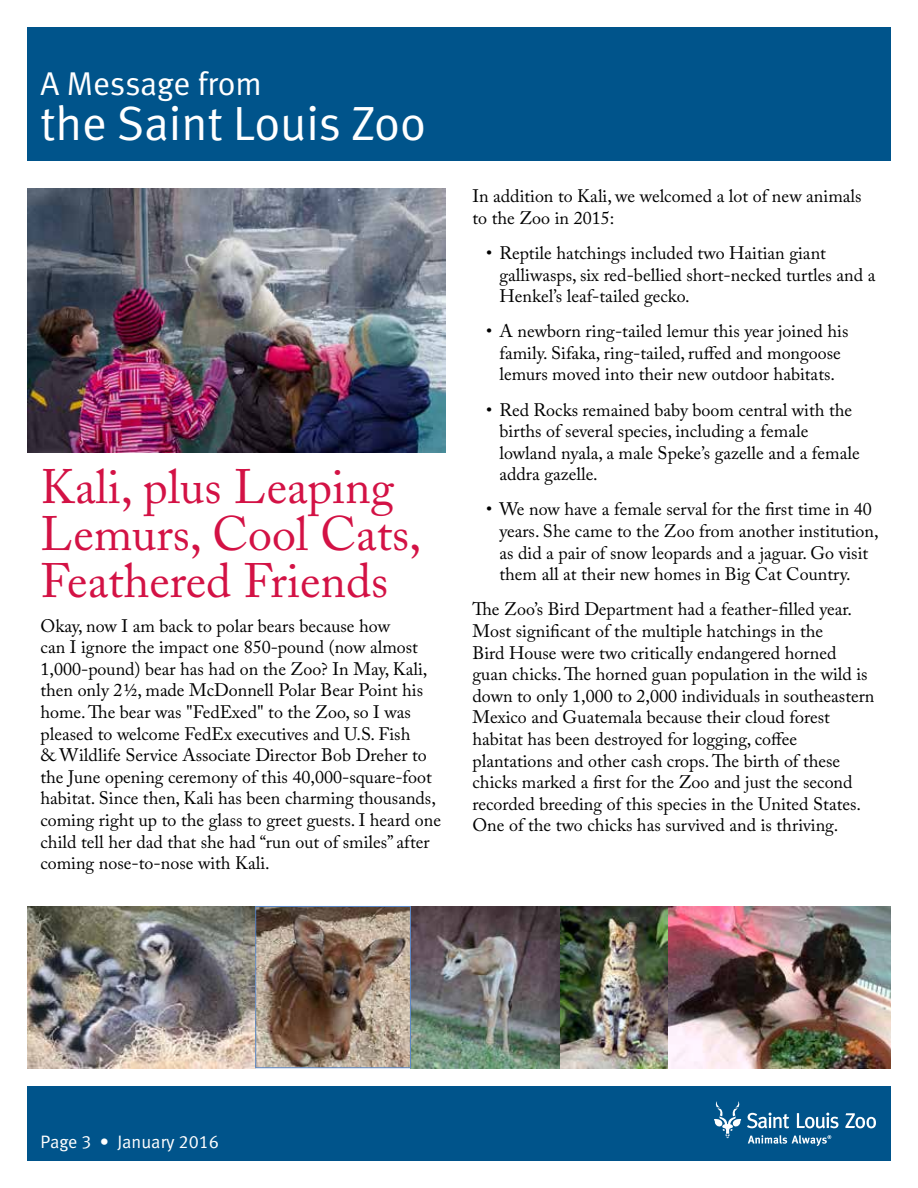
<style>
.page{position:relative;width:918px;height:1188px;background:#fff}
.page>*{position:absolute;margin:0;border:0;box-sizing:border-box;transform-origin:0 0}
.t1{font:48px/46.5px "Adobe Caslon";color:#d31245}
.t2{font:48px "Meta Normal LF";color:#fff}
.t3{font:33px "Meta Normal LF";letter-spacing:-.005em;color:#fff}
.t4{font:18px/21.6px "Adobe Caslon Pro";color:#000}
.t5{font:18px "Meta Normal LF";color:#fff}
</style>
<div class="page">
<div style="left:27px;top:27px;width:864px;height:133px;background:#00548b"></div>
<div style="left:27px;top:1086px;width:864px;height:75px;background:#00548b"></div>
<svg style="left:747px;top:1113px;width:42px;height:15px"></svg>
<svg style="left:797px;top:1113px;width:42px;height:16px"></svg>
<svg style="left:845px;top:1113px;width:31px;height:15px"></svg>
<svg style="left:714px;top:1101px;width:27px;height:37px"></svg>
<svg style="left:748px;top:1135px;width:83px;height:11px"></svg>
<img style="left:27px;top:189px;width:419px;height:264px">
<img style="left:27px;top:906px;width:864px;height:163px">
<div style="left:255px;top:906px;width:156px;height:162px;border:1px solid #5a87c6"></div>
<h2 class="t3" style="left:40px;top:64px;width:223px">A Message from</h2>
<h1 class="t2" style="left:40px;top:96px;width:387px">the Saint Louis Zoo</h1>
<h1 class="t1" style="left:40px;top:465px;width:382px">Kali, plus Leaping<br>Lemurs, Cool Cats,<br>Feathered Friends</h1>
<p class="t4" style="left:40px;top:615px;width:402px">Okay, now I am back to polar bears because how<br>can I ignore the impact one 850-pound (now almost 1,000-pound) bear has had on the Zoo? In May, Kali, then only 2½, made McDonnell Polar Bear Point his home. The bear was "FedExed" to the Zoo, so I was pleased to welcome FedEx executives and U.S. Fish<br>&amp; Wildlife Service Associate Director Bob Dreher to the June opening ceremony of this 40,000-square-foot habitat. Since then, Kali has been charming thousands, coming right up to the glass to greet guests. I heard one child tell her dad that she had “run out of smiles” after coming nose-to-nose with Kali.</p>
<p class="t4" style="left:472px;top:185px;width:391px">In addition to Kali, we welcomed a lot of new animals to the Zoo in 2015:</p>
<p class="t4" style="left:500px;top:242px;width:377px;text-indent:-14px">• Reptile hatchings included two Haitian giant galliwasps, six red-bellied short-necked turtles and a<br>Henkel’s leaf-tailed gecko.</p>
<p class="t4" style="left:486px;top:320px;width:364px;text-align:center">• A newborn ring-tailed lemur this year joined his family. Sifaka, ring-tailed, ruffed and mongoose lemurs moved into their new outdoor habitats.</p>
<p class="t4" style="left:500px;top:399px;width:362px;text-indent:-14px">• Red Rocks remained baby boom central with the births of several species, including a female lowland nyala, a male Speke’s gazelle and a female addra gazelle.</p>
<p class="t4" style="left:500px;top:498px;width:381px;text-indent:-14px">• We now have a female serval for the first time in 40 years. She came to the Zoo from another institution, as did a pair of snow leopards and a jaguar. Go visit them all at their new homes in Big Cat Country.</p>
<p class="t4" style="left:472px;top:598px;width:404px">The Zoo’s Bird Department had a feather-filled year.<br>Most significant of the multiple hatchings in the<br>Bird House were two critically endangered horned guan chicks. The horned guan population in the wild is down to only 1,000 to 2,000 individuals in southeastern Mexico and Guatemala because their cloud forest habitat has been destroyed for logging, coffee plantations and other cash crops. The birth of these chicks marked a first for the Zoo and just the second recorded breeding of this species in the United States.<br>One of the two chicks has survived and is thriving.</p>
<p class="t5" style="left:40px;top:1131px;width:180px">Page 3 • January 2016</p>
</div>
